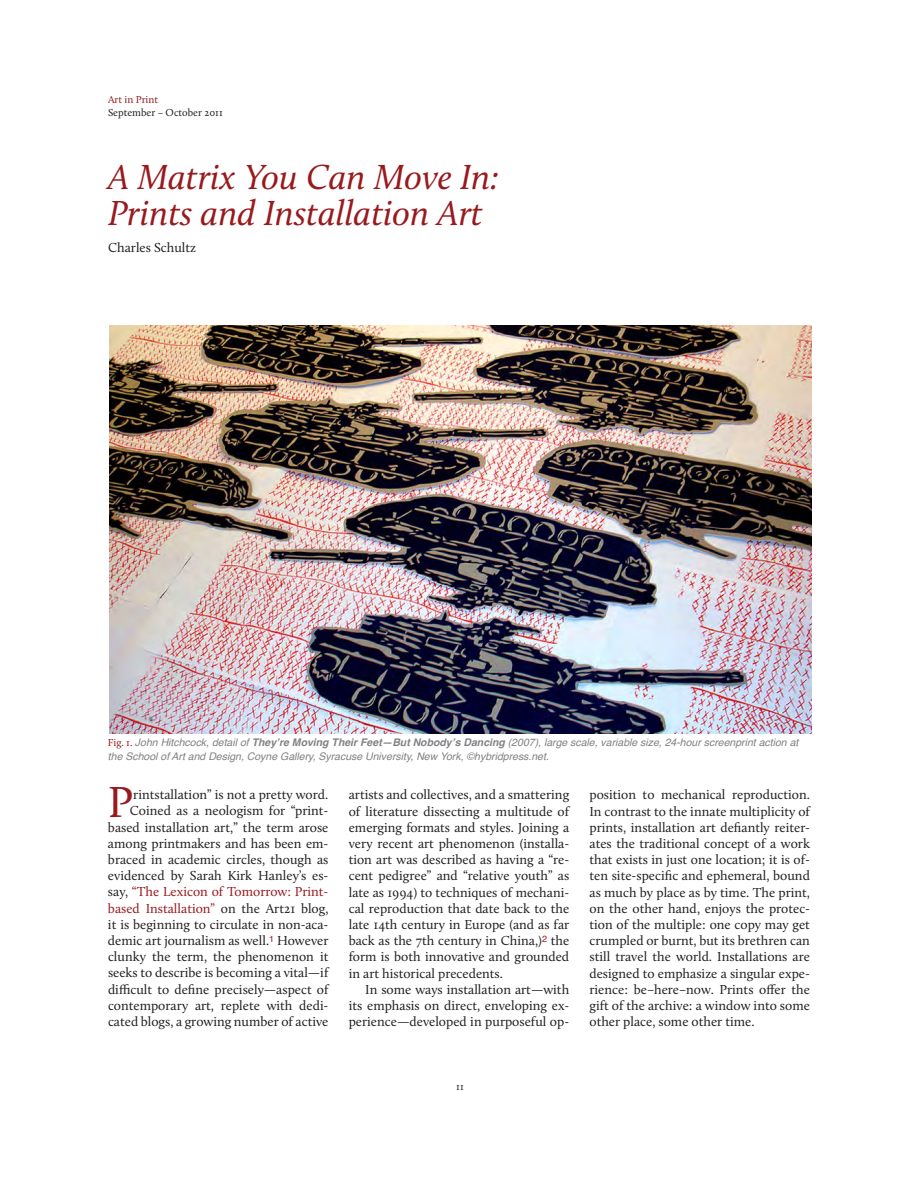
<style>
.page{position:relative;width:918px;height:1188px;background:#fff}
.page>*{position:absolute;margin:0;border:0;box-sizing:border-box;transform-origin:0 0}
.t1{font:45px "Calluna";color:#981a1e}
.t2{font:italic 36px "Calluna";color:#981a1e}
.t3{font:13.5px/16.2px "Calluna";color:#231f20;text-align:justify}
.t4{font:italic 10.5px/13.5px "Helvetica";color:#808285}
.t5{font:10.5px "Calluna";color:#231f20}
.t6{font:10.5px "Calluna";color:#981a1e}
.s1{font-family:"Calluna";font-style:normal;color:#981a1e}
.s2{font-weight:700}
.s3{color:#981a1e}
</style>
<div class="page">
<img style="left:109px;top:326px;width:702px;height:407px">
<p class="t6" style="left:108px;top:93px;width:52px">Art in Print</p>
<p class="t5" style="left:108px;top:106px;width:117px">September – October 2011</p>
<p class="t2" style="left:108px;top:155px;width:393px">A Matrix You Can Move In:</p>
<p class="t2" style="left:108px;top:191px;width:376px">Prints and Installation Art</p>
<p class="t3" style="left:108px;top:239px;width:90px">Charles Schultz</p>
<p class="t4" style="left:108px;top:736px;width:692px"><span class="s1">Fig. 1.</span> John Hitchcock, detail of <span class="s2">They’re Moving Their Feet—But Nobody’s Dancing</span> (2007), large scale, variable size, 24-hour screenprint action at the School of Art and Design, Coyne Gallery, Syracuse University, New York, ©hybridpress.net.</p>
<p class="t3" style="left:349px;top:787px;width:222px">artists and collectives, and a smattering of literature dissecting a multitude of emerging formats and styles. Joining a very recent art phenomenon (installa&shy;tion art was described as having a “re&shy;cent pedigree” and “relative youth” as late as 1994) to techniques of mechani&shy;cal reproduction that date back to the late 14th century in Europe (and as far back as the 7th century in China,)<sup>2</sup> the form is both innovative and grounded in art historical precedents.</p>
<p class="t3" style="left:349px;top:981px;width:222px;text-indent:16px">In some ways installation art—with its emphasis on direct, enveloping ex&shy;perience—developed in purposeful op-</p>
<p class="t1" style="left:108px;top:775px;width:27px">P</p>
<p class="t3" style="left:133px;top:787px;width:196px">rintstallation” is not a pretty word.</p>
<p class="t3" style="left:589px;top:787px;width:222px">position to mechanical reproduction.<br>In contrast to the innate multiplicity of prints, installation art defiantly reiter&shy;ates the traditional concept of a work that exists in just one location; it is of&shy;ten site-specific and ephemeral, bound as much by place as by time. The print, on the other hand, enjoys the protec&shy;tion of the multiple: one copy may get crumpled or burnt, but its brethren can still travel the world. Installations are designed to emphasize a singular expe&shy;rience: be–here–now. Prints offer the gift of the archive: a window into some other place, some other time.</p>
<p class="t3" style="left:108px;top:803px;width:222px;text-indent:22px">Coined as a neologism for “print&shy;based installation art,” the term arose among printmakers and has been em&shy;braced in academic circles, though as evidenced by Sarah Kirk Hanley’s es&shy;say, <span class="s3">“The Lexicon of Tomorrow: Print&shy;based Installation”</span> on the Art21 blog, it is beginning to circulate in non-aca&shy;demic art journalism as well.<sup>1</sup> However clunky the term, the phenomenon it seeks to describe is becoming a vital—if difficult to define precisely—aspect of contemporary art, replete with dedi&shy;cated blogs, a growing number of active</p>
<p class="t5" style="left:456px;top:1080px;width:9px">11</p>
</div>
